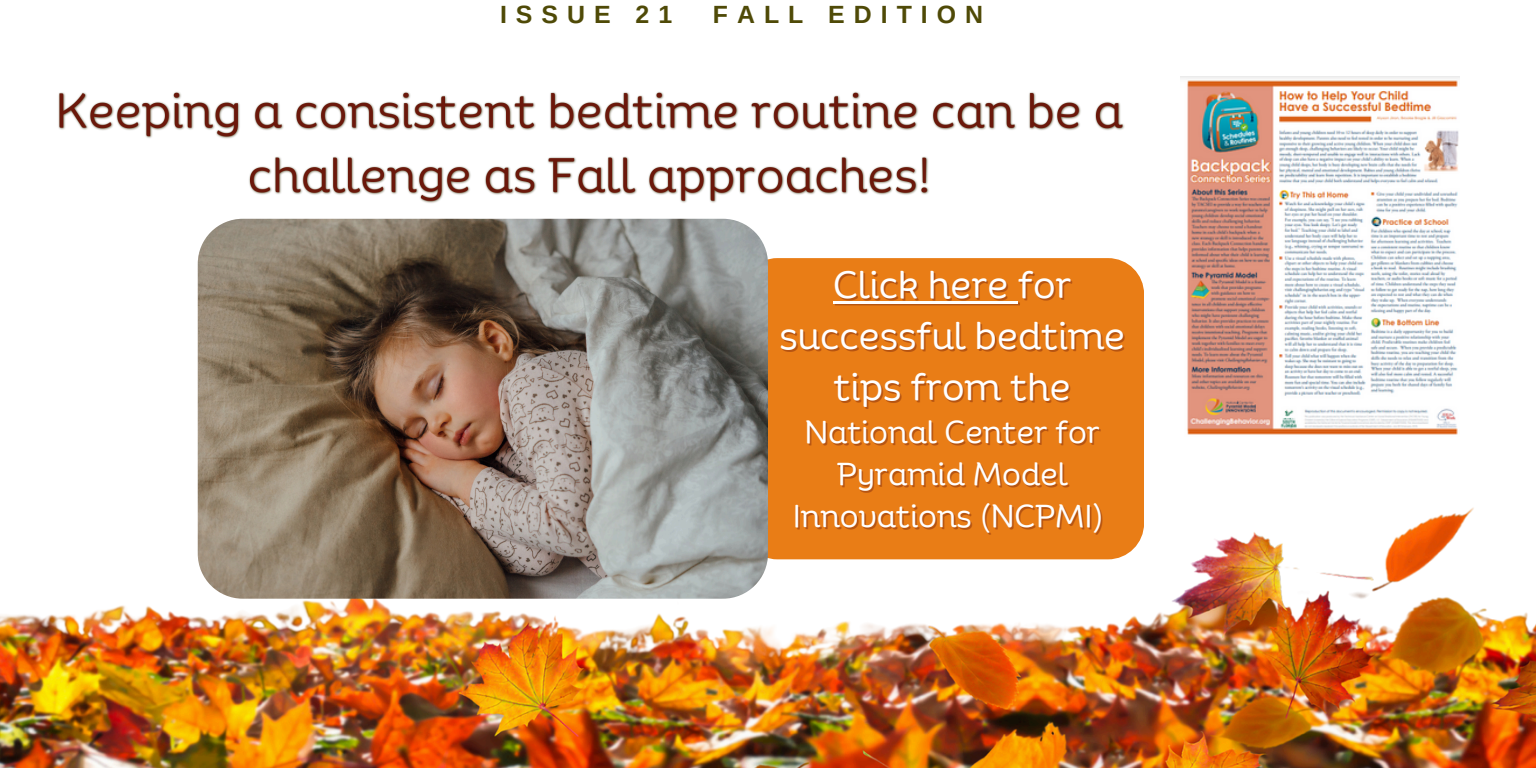
<style>
.page{position:relative;width:1536px;height:768px;background:#fff}
.page>*{position:absolute;margin:0;border:0;box-sizing:border-box;transform-origin:0 0}
.t1{font:37px/51px "Binate Display";color:#fff;text-align:center}
.t2{font:30.8px/42px "Binate Display";color:#fff;text-align:center}
.t3{font:700 25px "Arimo";letter-spacing:.36em;color:#4f4a07}
.s1{color:rgb(107 24 11/.4)}
</style>
<div class="page">
<img style="left:0;top:76px;width:1536px;height:692px">
<img style="left:1181px;top:77px;width:279px;height:361px">
<div style="left:741px;top:258px;width:403px;height:301px;background:#e97d16;border-radius:36px"></div>
<img style="left:53px;top:76px;width:1077px;height:132px">
<hr style="left:833px;top:301px;width:185px;height:3px;background:#fff">
<img style="left:198px;top:219px;width:570px;height:379px;border-radius:45px">
<p class="t3" style="left:500px;top:1px;width:174px">ISSUE 21</p>
<p class="t3" style="left:713px;top:1px;width:272px">FALL EDITION</p>
<h2 class="t1" style="left:779px;top:254px;width:347px">Click here <span class="s1">for </span>successful bedtime tips from <span class="s1">the</span></h2>
<p class="t2" style="left:793px;top:407px;width:312px">National Center for<br>Pyramid Model<br>Innovations (NCPMI)</p>
</div>
